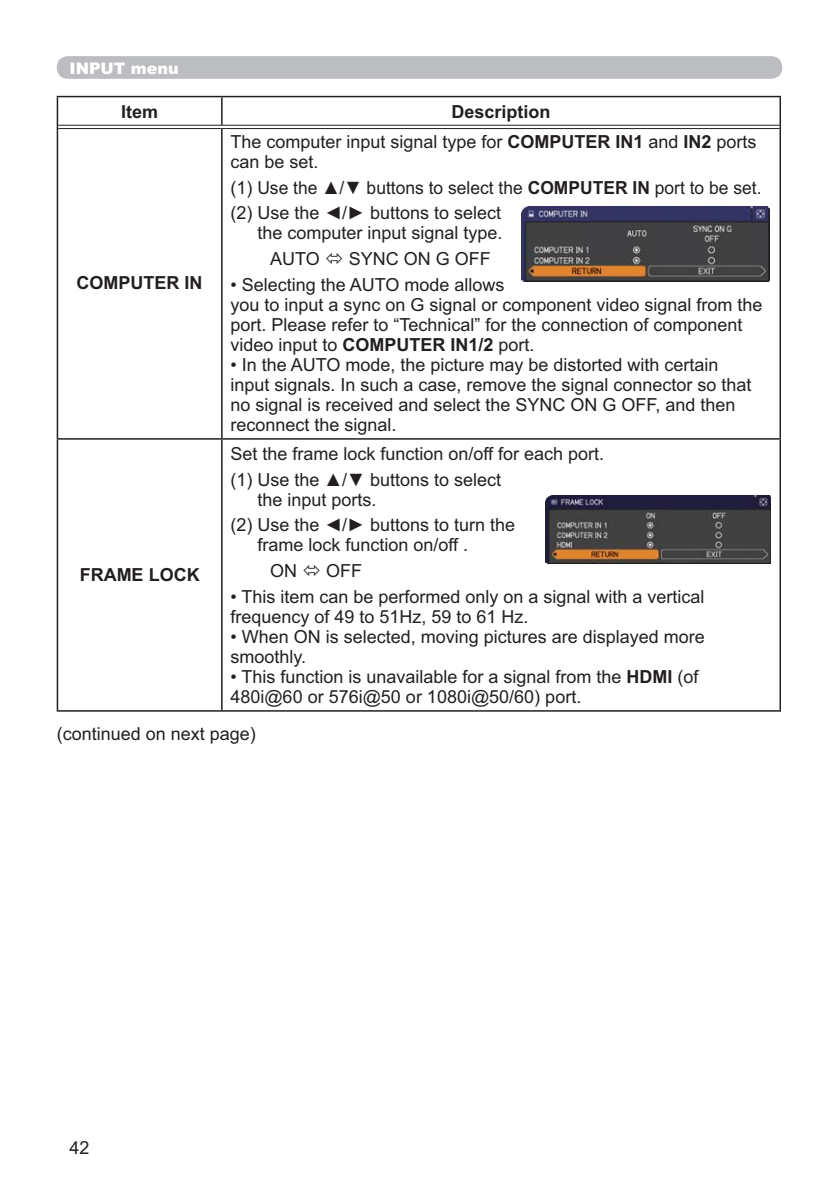
<style>
.page{position:relative;width:840px;height:1190px;background:#fff}
.page>*{position:absolute;margin:0;border:0;box-sizing:border-box;transform-origin:0 0}
.t1{font:18px/20px "Arial";color:#231f20}
.t2{font:700 18px "Arial";color:#231f20}
.t3{font:900 16px "Arial";color:#fff}
.s1{font-weight:700}
</style>
<div class="page">
<div style="left:57px;top:56px;width:725px;height:23px;background:#bbbdc0;border-radius:11px"></div>
<hr style="left:57px;top:440px;width:1px;height:270px;background:#231f20">
<hr style="left:221px;top:440px;width:2px;height:270px;background:#231f20">
<hr style="left:780px;top:440px;width:1px;height:270px;background:#231f20">
<hr style="left:57px;top:710px;width:724px;height:2px;background:#231f20">
<hr style="left:57px;top:127px;width:1px;height:311px;background:#231f20">
<hr style="left:221px;top:129px;width:2px;height:309px;background:#231f20">
<hr style="left:780px;top:127px;width:1px;height:311px;background:#231f20">
<hr style="left:57px;top:438px;width:724px;height:2px;background:#231f20">
<hr style="left:58px;top:125px;width:164px;height:1px;background:#231f20">
<hr style="left:58px;top:128px;width:164px;height:1px;background:#231f20">
<hr style="left:222px;top:125px;width:558px;height:1px;background:#231f20">
<hr style="left:222px;top:128px;width:558px;height:1px;background:#231f20">
<hr style="left:57px;top:96px;width:165px;height:1px;background:#231f20">
<hr style="left:57px;top:97px;width:1px;height:30px;background:#231f20">
<hr style="left:222px;top:96px;width:559px;height:1px;background:#231f20">
<hr style="left:221px;top:97px;width:2px;height:28px;background:#231f20">
<hr style="left:780px;top:97px;width:1px;height:30px;background:#231f20">
<img style="left:522px;top:206px;width:247px;height:76px">
<img style="left:546px;top:495px;width:224px;height:69px">
<p class="t3" style="left:70px;top:62px;width:111px">INPUT menu</p>
<p class="t2" style="left:121px;top:105px;width:39px">Item</p>
<p class="t2" style="left:452px;top:105px;width:101px">Description</p>
<p class="t2" style="left:77px;top:276px;width:127px">COMPUTER IN</p>
<p class="t1" style="left:230px;top:133px;width:528px">The computer input signal type for <span class="s1">COMPUTER IN1</span> and <span class="s1">IN2</span> ports can be set.</p>
<p class="t1" style="left:230px;top:176px;width:533px;line-height:25.6px">(1) Use the ▲/▼ buttons to select the <span class="s1">COMPUTER IN</span> port to be set. (2) Use the ◄/► buttons to select</p>
<p class="t1" style="left:270px;top:222px;width:234px;line-height:25.6px;text-indent:-13px">the computer input signal type.<br>AUTO</p>
<p class="t1" style="left:349px;top:250px;width:144px">SYNC ON G OFF</p>
<p class="t1" style="left:230px;top:276px;width:534px">• Selecting the AUTO mode allows<br>you to input a sync on G signal or component video signal from the port. Please refer to “Technical” for the connection of component video input to <span class="s1">COMPUTER IN1/2</span> port.</p>
<p class="t1" style="left:230px;top:356px;width:523px">• In the AUTO mode, the picture may be distorted with certain input signals. In such a case, remove the signal connector so that no signal is received and select the SYNC ON G OFF, and then reconnect the signal.</p>
<p class="t1" style="left:230px;top:443px;width:375px;line-height:25.6px">Set the frame lock function on/off for each port. (1) Use the ▲/▼ buttons to select</p>
<p class="t1" style="left:230px;top:488px;width:286px;line-height:25.6px;text-indent:27px">the input ports.<br>(2) Use the ◄/► buttons to turn the</p>
<p class="t1" style="left:270px;top:534px;width:200px;line-height:25.6px;text-indent:-13px">frame lock function on/off .<br>ON</p>
<p class="t1" style="left:326px;top:562px;width:37px">OFF</p>
<p class="t1" style="left:230px;top:588px;width:476px">• This item can be performed only on a signal with a vertical frequency of 49 to 51Hz, 59 to 61 Hz.</p>
<p class="t1" style="left:230px;top:628px;width:476px">• When ON is selected, moving pictures are displayed more smoothly.</p>
<p class="t1" style="left:230px;top:668px;width:470px">• This function is unavailable for a signal from the <span class="s1">HDMI</span> (of<br>480i@60 or 576i@50 or 1080i@50/60) port.</p>
<p class="t1" style="left:57px;top:725px;width:201px">(continued on next page)</p>
<p class="t2" style="left:80px;top:568px;width:121px">FRAME LOCK</p>
<p class="t1" style="left:69px;top:1140px;width:22px">42</p>
</div>
